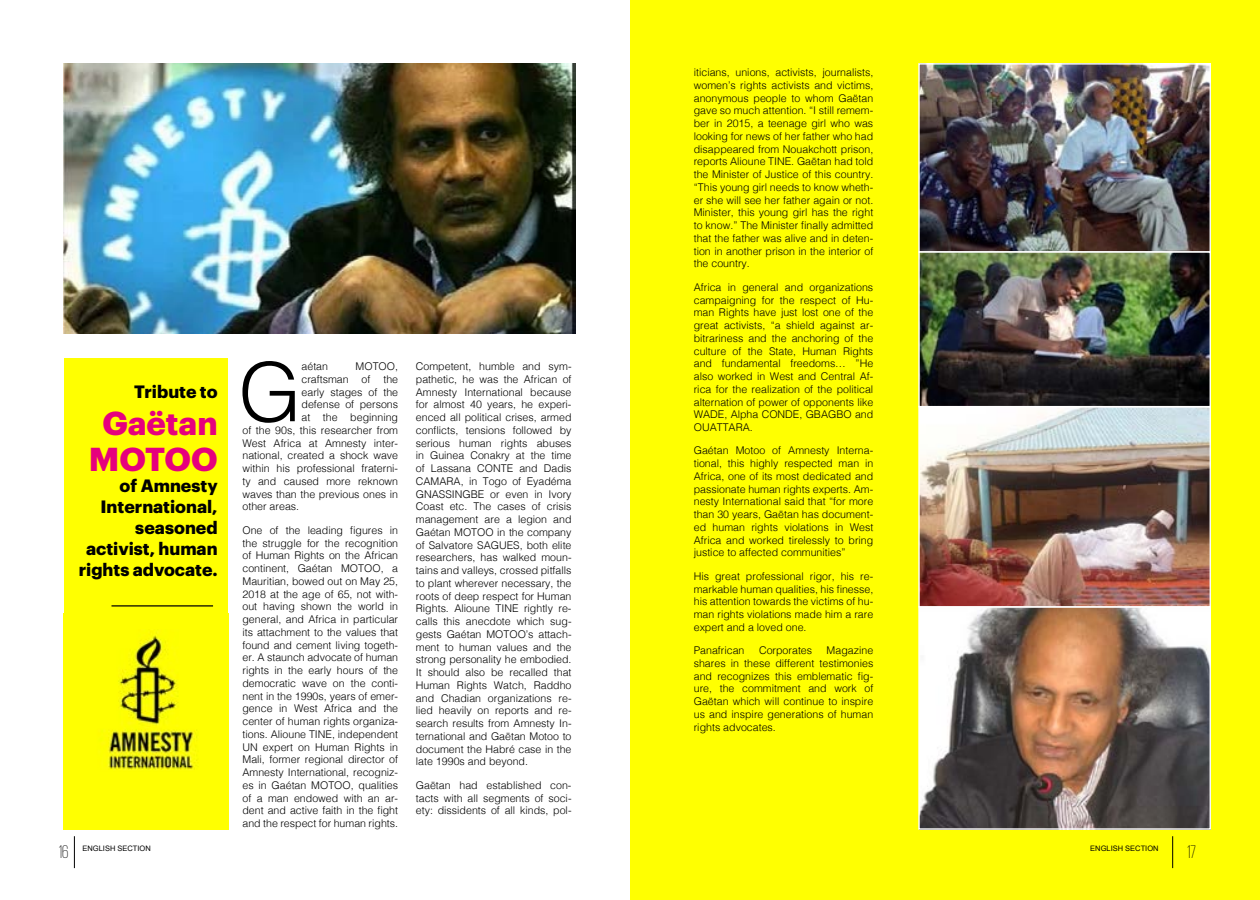
<style>
.page{position:relative;width:1260px;height:900px;background:#fff}
.page>*{position:absolute;margin:0;border:0;box-sizing:border-box;transform-origin:0 0}
.t1{font:300 81.5px "Helvetica";color:#000}
.t2{font:700 32.5px/36.5px "Graphik";color:#e6007d;text-align:center}
.t3{font:200 18.75px "Giorgio Sans";color:#000}
.t4{font:700 17.5px/21px "Graphik";color:#000;text-align:right}
.t5{font:300 10.62px/12.8px "Helvetica";color:#000;text-align:justify}
.t6{font:7.5px "Arial";color:#000}
</style>
<div class="page">
<div style="left:64px;top:358px;width:164px;height:256px;background:#ffff01"></div>
<img style="left:64px;top:64px;width:512px;height:270px">
<div style="left:64px;top:613px;width:165px;height:217px;background:#ffff01"></div>
<img style="left:102px;top:631px;width:96px;height:139px">
<hr style="left:111px;top:605px;width:102px;height:2px;background:#000">
<div style="left:630px;top:0;width:630px;height:900px;background:#ffff01"></div>
<img style="left:920px;top:65px;width:289px;height:763px">
<div style="left:918px;top:606px;width:293px;height:224px;border:1px solid #fff"></div>
<div style="left:918px;top:406px;width:293px;height:201px;border:1px solid #fff"></div>
<div style="left:918px;top:63px;width:293px;height:190px;border:1px solid #fff"></div>
<div style="left:918px;top:251px;width:293px;height:156px;border:1px solid #fff"></div>
<hr style="left:74px;top:836px;width:1px;height:32px;background:#000">
<hr style="left:1172px;top:836px;width:1px;height:32px;background:#000">
<h3 class="t4" style="left:134px;top:380px;width:85px">Tribute to</h3>
<h2 class="t2" style="left:89px;top:402px;width:130px">Gaëtan<br>MOTOO</h2>
<h3 class="t4" style="left:79px;top:474px;width:140px">of Amnesty<br>International, seasoned activist, human rights advocate.</h3>
<h1 class="t1" style="left:238px;top:323px;width:65px">G</h1>
<p class="t5" style="left:302px;top:359px;width:28px">aétan</p>
<p class="t5" style="left:356px;top:359px;width:44px">MOTOO,</p>
<p class="t5" style="left:302px;top:372px;width:98px">craftsman of the</p>
<p class="t5" style="left:302px;top:385px;width:98px">early stages of the</p>
<p class="t5" style="left:302px;top:398px;width:98px">defense of persons</p>
<p class="t5" style="left:302px;top:410px;width:98px">at the beginning</p>
<p class="t5" style="left:242px;top:423px;width:157px">of the 90s, this researcher from</p>
<p class="t5" style="left:242px;top:436px;width:157px">West Africa at Amnesty inter-</p>
<p class="t5" style="left:242px;top:449px;width:157px">national, created a shock wave</p>
<p class="t5" style="left:242px;top:461px;width:157px">within his professional fraterni-</p>
<p class="t5" style="left:242px;top:474px;width:157px">ty and caused more reknown</p>
<p class="t5" style="left:242px;top:487px;width:157px">waves than the previous ones in</p>
<p class="t5" style="left:242px;top:500px;width:58px">other areas.</p>
<p class="t5" style="left:242px;top:523px;width:157px">One of the leading figures in the struggle for the recognition of Human Rights on the African continent, Gaétan MOTOO, a Mauritian, bowed out on May 25, 2018 at the age of 65, not with&shy;out having shown the world in general, and Africa in particular its attachment to the values that found and cement living togeth&shy;er. A staunch advocate of human rights in the early hours of the democratic wave on the conti&shy;nent in the 1990s, years of emer&shy;gence in West Africa and the center of human rights organiza&shy;tions. Alioune TINE, independent UN expert on Human Rights in Mali, former regional director of Amnesty International, recogniz&shy;es in Gaétan MOTOO, qualities of a man endowed with an ar&shy;dent and active faith in the fight and the respect for human rights.</p>
<p class="t5" style="left:416px;top:359px;width:157px">Competent, humble and sym&shy;pathetic, he was the African of Amnesty International because for almost 40 years, he experi&shy;enced all political crises, armed conflicts, tensions followed by serious human rights abuses in Guinea Conakry at the time of Lassana CONTE and Dadis CAMARA, in Togo of Eyadéma GNASSINGBE or even in Ivory Coast etc. The cases of crisis management are a legion and Gaétan MOTOO in the company of Salvatore SAGUES, both elite researchers, has walked moun&shy;tains and valleys, crossed pitfalls to plant wherever necessary, the roots of deep respect for Human Rights. Alioune TINE rightly re&shy;calls this anecdote which sug&shy;gests Gaétan MOTOO’s attach&shy;ment to human values and the strong personality he embodied.<br>It should also be recalled that Human Rights Watch, Raddho and Chadian organizations re&shy;lied heavily on reports and re&shy;search results from Amnesty In&shy;ternational and Gaëtan Motoo to document the Habré case in the late 1990s and beyond.</p>
<p class="t5" style="left:416px;top:778px;width:157px">Gaëtan had established con&shy;tacts with all segments of soci&shy;ety: dissidents of all kinds, pol-</p>
<p class="t5" style="left:694px;top:65px;width:181px">iticians, unions, activists, journalists, women’s rights activists and victims, anonymous people to whom Gaëtan gave so much attention. “I still remem&shy;ber in 2015, a teenage girl who was looking for news of her father who had disappeared from Nouakchott prison, reports Alioune TINE. Gaëtan had told the Minister of Justice of this country. “This young girl needs to know wheth&shy;er she will see her father again or not.<br>Minister, this young girl has the right to know.” The Minister finally admitted that the father was alive and in deten&shy;tion in another prison in the interior of the country.</p>
<p class="t5" style="left:694px;top:280px;width:181px">Africa in general and organizations campaigning for the respect of Hu&shy;man Rights have just lost one of the great activists, “a shield against ar&shy;bitrariness and the anchoring of the culture of the State, Human Rights and fundamental freedoms… ”He also worked in West and Central Af&shy;rica for the realization of the political alternation of power of opponents like WADE, Alpha CONDE, GBAGBO and OUATTARA.</p>
<p class="t5" style="left:694px;top:443px;width:181px">Gaétan Motoo of Amnesty Interna&shy;tional, this highly respected man in Africa, one of its most dedicated and passionate human rights experts. Am&shy;nesty International said that “for more than 30 years, Gaëtan has document&shy;ed human rights violations in West Africa and worked tirelessly to bring justice to affected communities”</p>
<p class="t5" style="left:694px;top:569px;width:181px">His great professional rigor, his re&shy;markable human qualities, his finesse, his attention towards the victims of hu&shy;man rights violations made him a rare expert and a loved one.</p>
<p class="t5" style="left:694px;top:643px;width:52px">Panafrican</p>
<p class="t5" style="left:759px;top:643px;width:55px">Corporates</p>
<p class="t5" style="left:694px;top:643px;width:181px;text-indent:133px">Magazine shares in these different testimonies and recognizes this emblematic fig&shy;ure, the commitment and work of Gaëtan which will continue to inspire us and inspire generations of human rights advocates.</p>
<h3 class="t3" style="left:59px;top:843px;width:11px">16</h3>
<h3 class="t3" style="left:1187px;top:843px;width:10px">17</h3>
<p class="t6" style="left:83px;top:843px;width:70px">ENGLISH SECTION</p>
<p class="t6" style="left:1090px;top:843px;width:70px">ENGLISH SECTION</p>
</div>
